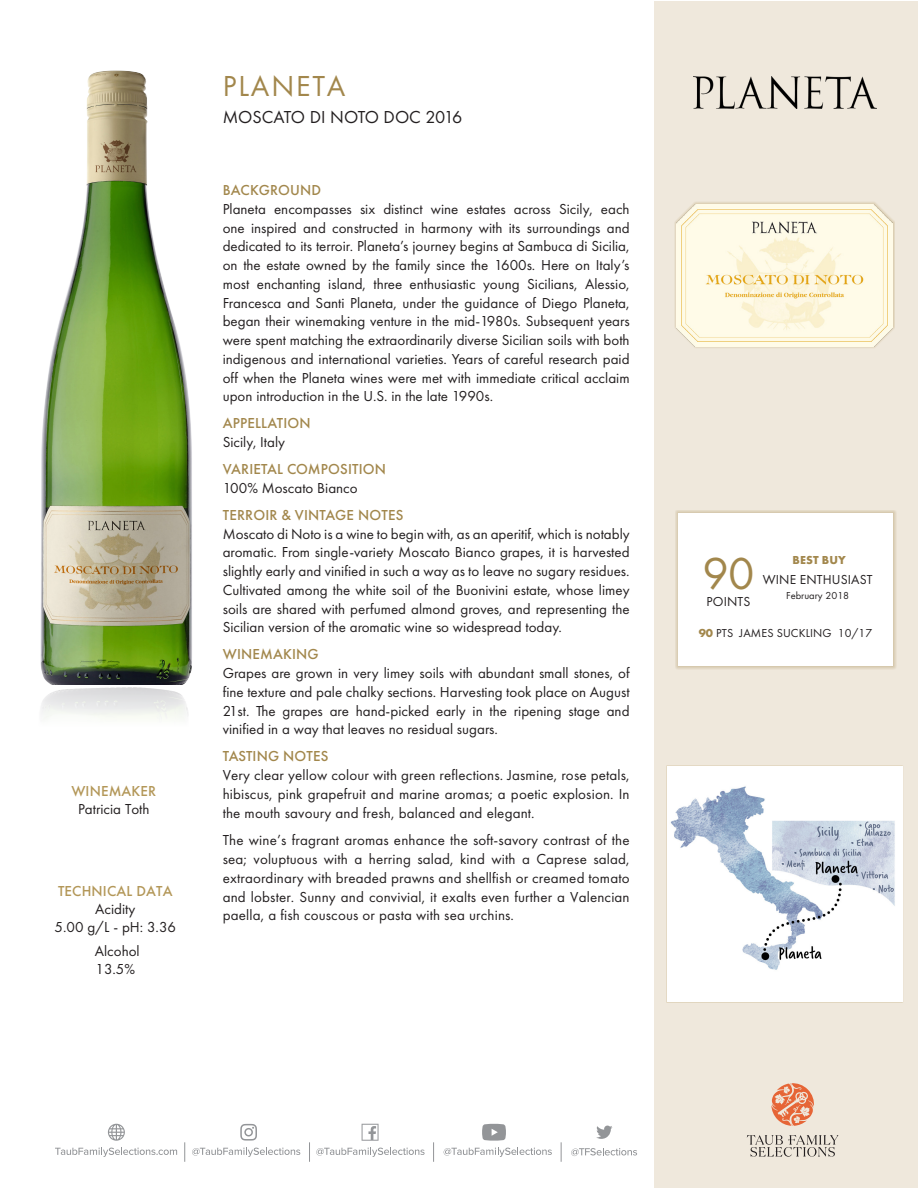
<style>
.page{position:relative;width:918px;height:1188px;background:#fff}
.page>*{position:absolute;margin:0;border:0;box-sizing:border-box;transform-origin:0 0}
.t1{font:46.5px "Futura PT";color:#a2874c}
.t2{font:30px "Futura PT";letter-spacing:.06em;color:#a2874c}
.t3{font:18px "Futura PT";color:#231f20}
.Para_Body{font:15px/18.8px "Futura PT";color:#231f20;text-align:justify}
.Para_Head{font:500 15px "Futura PT";letter-spacing:.01em;color:#a2874c}
.Para_Head-2{font:500 15px "Futura PT";letter-spacing:.01em;color:#b39758}
.t4{font:13.5px "Futura PT";letter-spacing:.01em;color:#231f20}
.t5{font:12px "Futura PT";letter-spacing:.01em;color:#231f20}
.t6{font:700 12px "Futura PT";letter-spacing:.01em;color:#a2874c}
.t7{font:10.5px "Futura PT";color:#231f20}
.s1{font-weight:700;color:#a2874c}
</style>
<div class="page">
<div style="left:654px;top:1px;width:263px;height:1186px;background:#efe8dc"></div>
<div style="left:675px;top:202px;width:220px;height:147px;background:#b39758;opacity:.65"></div>
<img style="left:677px;top:204px;width:216px;height:142px">
<div style="left:675px;top:510px;width:222px;height:160px;background:#ddd1ba"></div>
<div style="left:678px;top:513px;width:215px;height:153px;background:#fff"></div>
<img style="left:40px;top:70px;width:152px;height:648px">
<div style="left:666px;top:765px;width:238px;height:238px;background:#fff"></div>
<img style="left:670px;top:786px;width:225px;height:184px">
<img style="left:693px;top:77px;width:183px;height:32px">
<svg style="left:571px;top:1148px;width:66px;height:8px"></svg>
<svg style="left:55px;top:1148px;width:122px;height:9px"></svg>
<svg style="left:192px;top:1148px;width:108px;height:9px"></svg>
<svg style="left:316px;top:1148px;width:109px;height:9px"></svg>
<svg style="left:444px;top:1148px;width:108px;height:9px"></svg>
<svg style="left:561px;top:1142px;width:1px;height:20px"></svg>
<svg style="left:309px;top:1142px;width:1px;height:20px"></svg>
<svg style="left:184px;top:1142px;width:1px;height:20px"></svg>
<svg style="left:362px;top:1124px;width:17px;height:17px"></svg>
<svg style="left:240px;top:1124px;width:17px;height:17px"></svg>
<svg style="left:433px;top:1142px;width:1px;height:20px"></svg>
<svg style="left:596px;top:1126px;width:17px;height:13px"></svg>
<svg style="left:108px;top:1124px;width:17px;height:17px"></svg>
<svg style="left:482px;top:1124px;width:24px;height:17px"></svg>
<svg style="left:747px;top:1135px;width:92px;height:22px"></svg>
<svg style="left:771px;top:1083px;width:43px;height:43px"></svg>
<p class="Para_Head-2" style="left:71px;top:782px;width:86px">WINEMAKER</p>
<p class="Para_Body" style="left:78px;top:799px;width:73px">Patricia Toth</p>
<p class="Para_Head-2" style="left:58px;top:882px;width:116px">TECHNICAL DATA</p>
<p class="Para_Body" style="left:55px;top:900px;width:123px;line-height:18px;text-align:center">Acidity<br>5.00 g/L - pH: 3.36</p>
<p class="Para_Body" style="left:95px;top:942px;width:46px;line-height:18px">Alcohol<br>13.5%</p>
<p class="t2" style="left:223px;top:69px;width:124px">PLANETA</p>
<p class="t3" style="left:223px;top:107px;width:241px">MOSCATO DI NOTO DOC 2016</p>
<p class="Para_Head" style="left:223px;top:181px;width:100px">BACKGROUND</p>
<p class="Para_Body" style="left:223px;top:199px;width:408px">Planeta encompasses six distinct wine estates across Sicily, each one inspired and constructed in harmony with its surroundings and dedicated to its terroir. Planeta’s journey begins at Sambuca di Sicilia, on the estate owned by the family since the 1600s. Here on Italy’s most enchanting island, three enthusiastic young Sicilians, Alessio, Francesca and Santi Planeta, under the guidance of Diego Planeta, began their winemaking venture in the mid-1980s. Subsequent years were spent matching the extraordinarily diverse Sicilian soils with both indigenous and international varieties. Years of careful research paid off when the Planeta wines were met with immediate critical acclaim upon introduction in the U.S. in the late 1990s.</p>
<p class="Para_Head" style="left:223px;top:414px;width:89px">APPELLATION</p>
<p class="Para_Body" style="left:223px;top:433px;width:64px">Sicily, Italy</p>
<p class="Para_Head" style="left:223px;top:460px;width:165px">VARIETAL COMPOSITION</p>
<p class="Para_Body" style="left:223px;top:478px;width:136px">100% Moscato Bianco</p>
<p class="Para_Head" style="left:223px;top:506px;width:182px">TERROIR &amp; VINTAGE NOTES</p>
<p class="Para_Body" style="left:223px;top:524px;width:408px">Moscato di Noto is a wine to begin with, as an aperitif, which is notably aromatic. From single-variety Moscato Bianco grapes, it is harvested slightly early and vinified in such a way as to leave no sugary residues.<br>Cultivated among the white soil of the Buonivini estate, whose limey soils are shared with perfumed almond groves, and representing the Sicilian version of the aromatic wine so widespread today.</p>
<p class="Para_Head" style="left:223px;top:645px;width:97px">WINEMAKING</p>
<p class="Para_Body" style="left:223px;top:664px;width:408px">Grapes are grown in very limey soils with abundant small stones, of fine texture and pale chalky sections. Harvesting took place on August 21st. The grapes are hand-picked early in the ripening stage and vinified in a way that leaves no residual sugars.</p>
<p class="Para_Head" style="left:223px;top:747px;width:107px">TASTING NOTES</p>
<p class="Para_Body" style="left:223px;top:766px;width:408px">Very clear yellow colour with green reflections. Jasmine, rose petals, hibiscus, pink grapefruit and marine aromas; a poetic explosion. In the mouth savoury and fresh, balanced and elegant.</p>
<p class="Para_Body" style="left:223px;top:831px;width:408px">The wine’s fragrant aromas enhance the soft-savory contrast of the sea; voluptuous with a herring salad, kind with a Caprese salad, extraordinary with breaded prawns and shellfish or creamed tomato and lobster. Sunny and convivial, it exalts even further a Valencian paella, a fish couscous or pasta with sea urchins.</p>
<p class="t1" style="left:703px;top:546px;width:53px">90</p>
<p class="t4" style="left:707px;top:593px;width:45px">POINTS</p>
<p class="t6" style="left:793px;top:553px;width:55px">BEST BUY</p>
<p class="t4" style="left:763px;top:571px;width:112px">WINE ENTHUSIAST</p>
<p class="t7" style="left:786px;top:589px;width:65px">February 2018</p>
<p class="t5" style="left:699px;top:626px;width:175px"><span class="s1">90</span> PTS JAMES SUCKLING 10/17</p>
</div>
